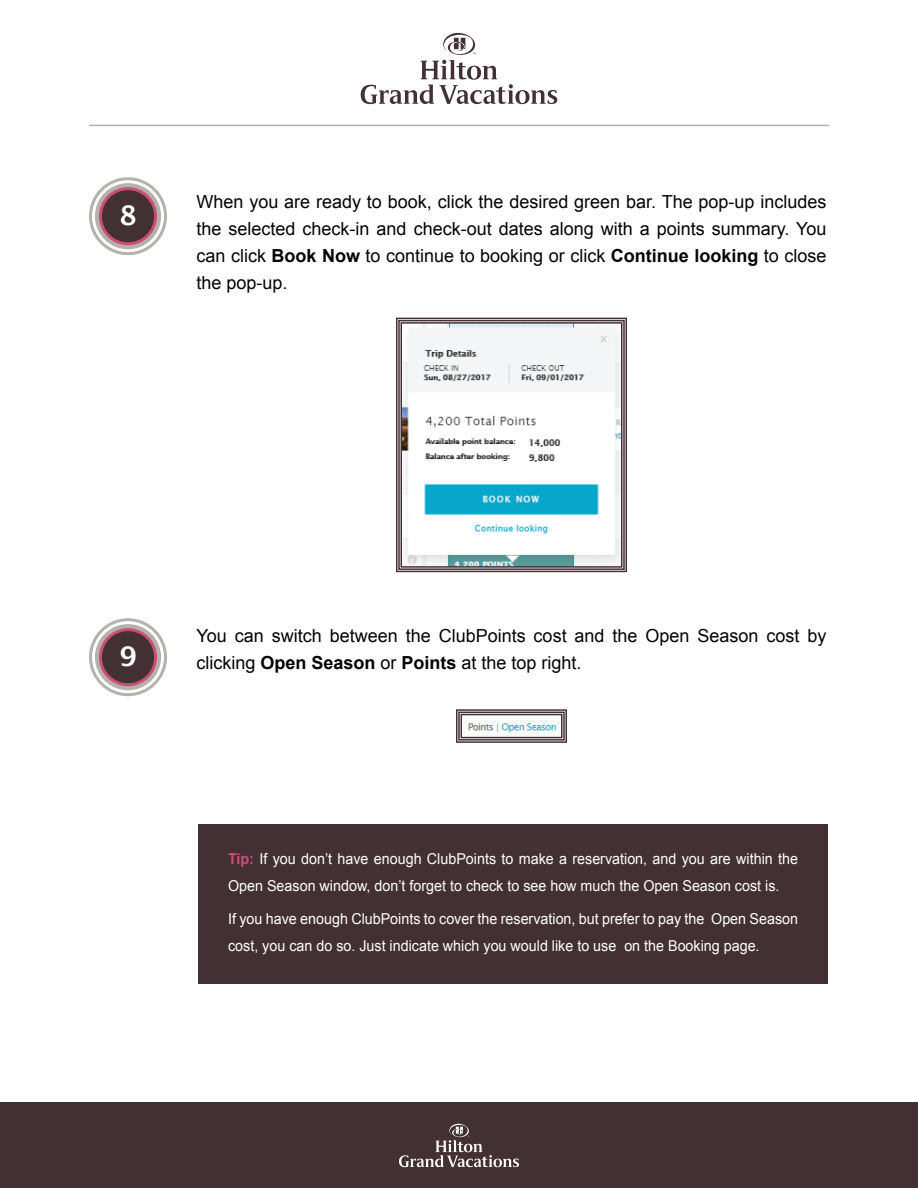
<style>
.page{position:relative;width:918px;height:1188px;background:#fff}
.page>*{position:absolute;margin:0;border:0;box-sizing:border-box;transform-origin:0 0}
.t1{font:600 27px "Lucida Sans";color:#fff}
.t2{font:18px/27px "Arial";color:#040503;text-align:justify}
.t3{font:15px/27px "Arial";color:#fff;scale:.95 1}
.s1{font-weight:700}
.s2{font-weight:700;color:#cb4e78}
</style>
<div class="page">
<svg style="left:95px;top:183px;width:66px;height:66px"></svg>
<div style="left:100px;top:189px;width:56px;height:55px;background:#433034;border-radius:50%"></div>
<div style="left:99px;top:187px;width:58px;height:58px;border:3px solid #cb4e78;border-radius:50%"></div>
<div style="left:89px;top:177px;width:78px;height:78px;border:3px solid #b5b1ad;border-radius:50%"></div>
<img style="left:403px;top:325px;width:217px;height:240px">
<div style="left:396px;top:318px;width:231px;height:254px;border:6px solid #433034"></div>
<div style="left:398px;top:320px;width:227px;height:250px;border:2px solid #433034"></div>
<svg style="left:95px;top:624px;width:66px;height:66px"></svg>
<div style="left:100px;top:630px;width:56px;height:55px;background:#433034;border-radius:50%"></div>
<div style="left:99px;top:628px;width:58px;height:58px;border:3px solid #cb4e78;border-radius:50%"></div>
<div style="left:89px;top:618px;width:78px;height:78px;border:3px solid #b5b1ad;border-radius:50%"></div>
<img style="left:468px;top:723px;width:89px;height:10px">
<div style="left:456px;top:709px;width:111px;height:34px;border:6px solid #433034"></div>
<div style="left:458px;top:712px;width:107px;height:29px;border:2px solid #433034"></div>
<div style="left:198px;top:825px;width:630px;height:159px;background:#433034"></div>
<svg style="left:361px;top:33px;width:196px;height:71px"></svg>
<hr style="left:90px;top:125px;width:738px;height:1px;background:#b5b1ad">
<div style="left:0;top:1103px;width:918px;height:85px;background:#433034"></div>
<svg style="left:399px;top:1124px;width:120px;height:43px"></svg>
<h1 class="t1" style="left:119px;top:200px;width:19px">8</h1>
<p class="t2" style="left:196px;top:188px;width:632px">When you are ready to book, click the desired green bar. The pop-up includes the selected check-in and check-out dates along with a points summary. You can click <span class="s1">Book Now</span> to continue to booking or click <span class="s1">Continue looking</span> to close the pop-up.</p>
<p class="t2" style="left:196px;top:623px;width:631px">You can switch between the ClubPoints cost and the Open Season cost by</p>
<h1 class="t1" style="left:119px;top:641px;width:19px">9</h1>
<p class="t2" style="left:196px;top:650px;width:387px">clicking <span class="s1">Open Season</span> or <span class="s1">Points</span> at the top right.</p>
<p class="t3" style="left:228px;top:845px;width:601px"><span class="s2">Tip:</span> If you don’t have enough ClubPoints to make a reservation, and you are within the<br>Open Season window, don’t forget to check to see how much the Open Season cost is.</p>
<p class="t3" style="left:228px;top:905px;width:602px">If you have enough ClubPoints to cover the reservation, but prefer to pay the Open Season cost, you can do so. Just indicate which you would like to use on the Booking page.</p>
</div>
